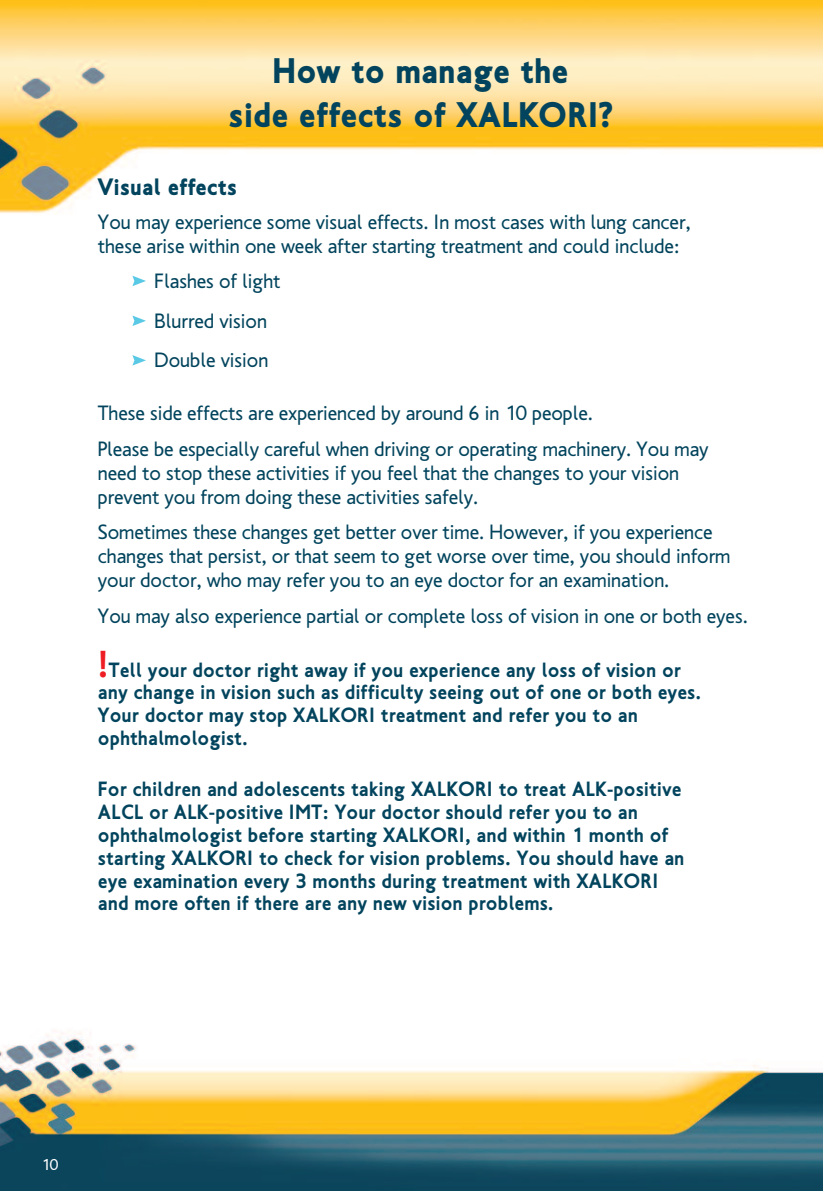
<style>
.page{position:relative;width:823px;height:1191px;background:#fff}
.page>*{position:absolute;margin:0;border:0;box-sizing:border-box;transform-origin:0 0}
.t1{font:900 36px/43.2px "PF Transport";color:#02445d;text-align:center}
.t2{font:900 24px "PF Transport";color:#02445d}
.t3{font:21px/24px "PF Transport";color:#02445d}
.t4{font:700 20.8px/22.8px "PF Transport";color:#02445d}
.t5{font:16px "PF Transport";color:#fff}
.s1{font-size:38px;color:#ee1d23}
</style>
<div class="page">
<img style="left:0;top:0;width:822px;height:1191px">
<svg style="left:132px;top:276px;width:14px;height:10px"></svg>
<svg style="left:132px;top:315px;width:14px;height:11px"></svg>
<svg style="left:132px;top:355px;width:14px;height:10px"></svg>
<h1 class="t1" style="left:228px;top:50px;width:386px">How to manage the<br>side effects of XALKORI?</h1>
<p class="t2" style="left:98px;top:173px;width:141px">Visual effects</p>
<p class="t3" style="left:98px;top:210px;width:594px">You may experience some visual effects. In most cases with lung cancer, these arise within one week after starting treatment and could include:</p>
<p class="t3" style="left:154px;top:261px;width:127px;line-height:39.4px">Flashes of light<br>Blurred vision<br>Double vision</p>
<p class="t3" style="left:98px;top:395px;width:612px;line-height:35.4px">These side effects are experienced by around 6 in 10 people.<br>Please be especially careful when driving or operating machinery. You may</p>
<p class="t3" style="left:98px;top:460px;width:582px">need to stop these activities if you feel that the changes to your vision prevent you from doing these activities safely.</p>
<p class="t3" style="left:98px;top:520px;width:633px">Sometimes these changes get better over time. However, if you experience changes that persist, or that seem to get worse over time, you should inform your doctor, who may refer you to an eye doctor for an examination.</p>
<p class="t3" style="left:98px;top:603px;width:651px">You may also experience partial or complete loss of vision in one or both eyes.</p>
<p class="t4" style="left:98px;top:658px;width:604px"><span class="s1">!</span>Tell your doctor right away if you experience any loss of vision or any change in vision such as difficulty seeing out of one or both eyes.<br>Your doctor may stop XALKORI treatment and refer you to an ophthalmologist.</p>
<p class="t4" style="left:98px;top:778px;width:587px">For children and adolescents taking XALKORI to treat ALK-positive ALCL or ALK-positive IMT: Your doctor should refer you to an ophthalmologist before starting XALKORI, and within 1 month of starting XALKORI to check for vision problems. You should have an eye examination every 3 months during treatment with XALKORI and more often if there are any new vision problems.</p>
<p class="t5" style="left:41px;top:1155px;width:19px">10</p>
</div>
